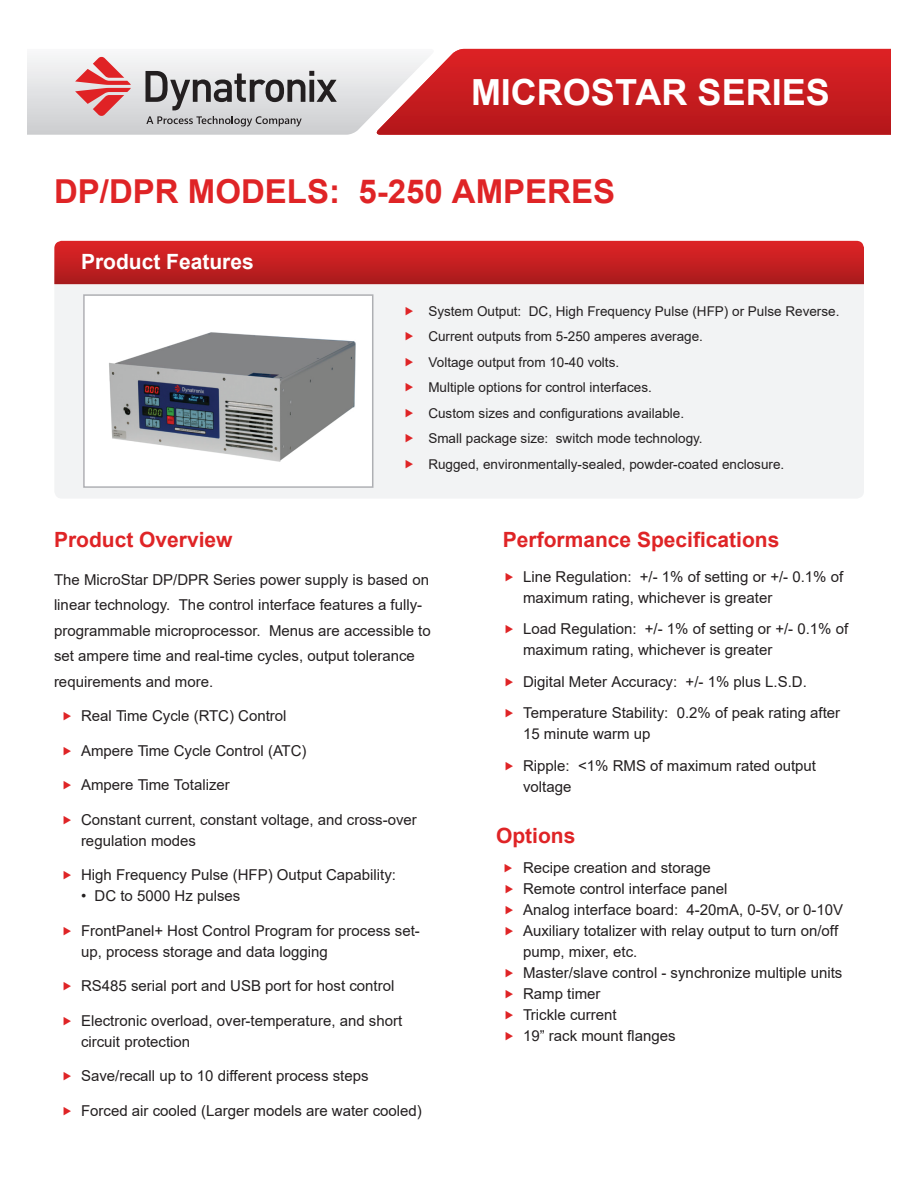
<style>
.page{position:relative;width:918px;height:1188px;background:#fff}
.page>*{position:absolute;margin:0;border:0;box-sizing:border-box;transform-origin:0 0}
.t1{font:700 36px "Arial";color:#fff}
.t2{font:700 33px "Arial";color:#df2426}
.t3{font:700 21px "Arial";color:#df2426}
.t4{font:700 21px "Arial";color:#fff}
.t5{font:15px/21px "Arial";color:#231f20}
.t6{font:13.5px/25.5px "Arial";color:#231f20}
</style>
<div class="page">
<svg style="left:435px;top:49px;width:456px;height:86px;background:#c91e21"></svg>
<div style="left:54px;top:284px;width:810px;height:214px;background:#f2f3f4"></div>
<svg style="left:54px;top:241px;width:810px;height:43px;background:#c41f21"></svg>
<img style="left:86px;top:297px;width:284px;height:188px">
<div style="left:83px;top:294px;width:290px;height:194px;border:2px solid #aeafb3"></div>
<svg style="left:27px;top:56px;width:408px;height:79px"></svg>
<svg style="left:406px;top:307px;width:7px;height:8px"></svg>
<svg style="left:406px;top:332px;width:7px;height:9px"></svg>
<svg style="left:406px;top:358px;width:7px;height:8px"></svg>
<svg style="left:406px;top:383px;width:7px;height:9px"></svg>
<svg style="left:406px;top:409px;width:7px;height:8px"></svg>
<svg style="left:406px;top:434px;width:7px;height:9px"></svg>
<svg style="left:406px;top:460px;width:7px;height:8px"></svg>
<h1 class="t1" style="left:471px;top:67px;width:360px">MICROSTAR SERIES</h1>
<h2 class="t2" style="left:54px;top:168px;width:563px">DP/DPR MODELS: 5-250 AMPERES</h2>
<h3 class="t4" style="left:81px;top:247px;width:174px">Product Features</h3>
<p class="t6" style="left:428px;top:298px;width:413px">System Output: DC, High Frequency Pulse (HFP) or Pulse Reverse.<br>Current outputs from 5-250 amperes average.<br>Voltage output from 10-40 volts.<br>Multiple options for control interfaces.<br>Custom sizes and configurations available.<br>Small package size: switch mode technology.<br>Rugged, environmentally-sealed, powder-coated enclosure.</p>
<h3 class="t3" style="left:54px;top:525px;width:180px">Product Overview</h3>
<p class="t5" style="left:54px;top:567px;width:378px;line-height:25.5px">The MicroStar DP/DPR Series power supply is based on linear technology. The control interface features a fully&shy;programmable microprocessor. Menus are accessible to set ampere time and real-time cycles, output tolerance requirements and more.</p>
<p class="t5" style="left:81px;top:705px;width:207px">Real Time Cycle (RTC) Control</p>
<p class="t5" style="left:81px;top:740px;width:227px">Ampere Time Cycle Control (ATC)</p>
<p class="t5" style="left:81px;top:774px;width:150px">Ampere Time Totalizer</p>
<p class="t5" style="left:81px;top:809px;width:337px">Constant current, constant voltage, and cross-over regulation modes</p>
<p class="t5" style="left:81px;top:864px;width:317px">High Frequency Pulse (HFP) Output Capability:</p>
<p class="t5" style="left:81px;top:885px;width:161px">• DC to 5000 Hz pulses</p>
<p class="t5" style="left:81px;top:920px;width:340px">FrontPanel+ Host Control Program for process set&shy;up, process storage and data logging</p>
<p class="t5" style="left:81px;top:975px;width:315px">RS485 serial port and USB port for host control</p>
<p class="t5" style="left:81px;top:1010px;width:323px">Electronic overload, over-temperature, and short circuit protection</p>
<p class="t5" style="left:81px;top:1065px;width:289px">Save/recall up to 10 different process steps</p>
<p class="t5" style="left:81px;top:1100px;width:342px">Forced air cooled (Larger models are water cooled)</p>
<h3 class="t3" style="left:503px;top:525px;width:278px">Performance Specifications</h3>
<p class="t5" style="left:523px;top:566px;width:322px">Line Regulation: +/- 1% of setting or +/- 0.1% of maximum rating, whichever is greater</p>
<p class="t5" style="left:523px;top:618px;width:327px">Load Regulation: +/- 1% of setting or +/- 0.1% of maximum rating, whichever is greater</p>
<p class="t5" style="left:523px;top:666px;width:319px;line-height:31.5px">Digital Meter Accuracy: +/- 1% plus L.S.D.<br>Temperature Stability: 0.2% of peak rating after</p>
<p class="t5" style="left:523px;top:718px;width:295px;line-height:31.5px">15 minute warm up<br>Ripple: &lt;1% RMS of maximum rated output</p>
<p class="t5" style="left:523px;top:776px;width:50px">voltage</p>
<h3 class="t3" style="left:496px;top:821px;width:81px">Options</h3>
<p class="t5" style="left:523px;top:857px;width:322px">Recipe creation and storage<br>Remote control interface panel<br>Analog interface board: 4-20mA, 0-5V, or 0-10V<br>Auxiliary totalizer with relay output to turn on/off pump, mixer, etc.<br>Master/slave control - synchronize multiple units<br>Ramp timer<br>Trickle current<br>19” rack mount flanges</p>
</div>
